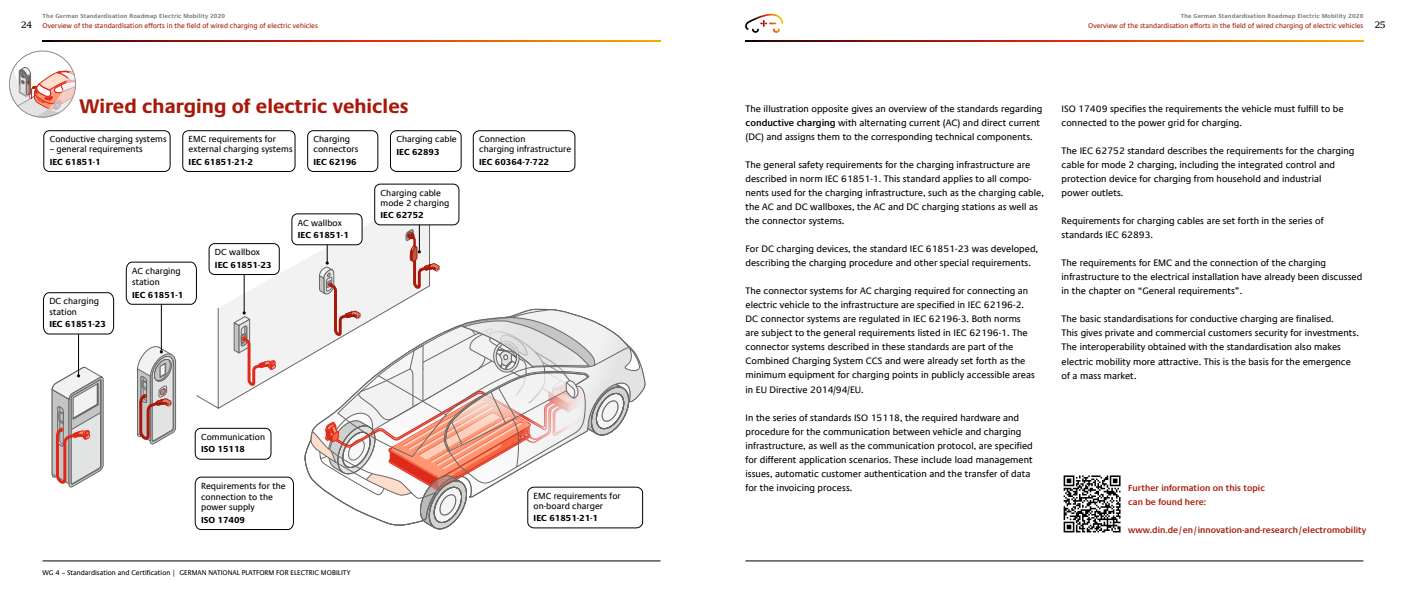
<style>
.page{position:relative;width:1406px;height:596px;background:#fff}
.page>*{position:absolute;margin:0;border:0;box-sizing:border-box;transform-origin:0 0}
.t1{font:700 20px "Praxis LT Pro";color:#a71a0b}
.t2{font:9.5px/14px "Praxis Com";color:#000}
.t3{font:9.5px "Demos Com";color:#000}
.t4{font:600 9px/14px "Praxis LT Pro";color:#a71a0b}
.t5{font:8.9px/9.9px "Praxis Com";color:#000}
.t6{font:700 8.9px "Praxis LT Pro";color:#000}
.t7{font:7px "Praxis Com";color:#a71a0b}
.t8{font:7px "Praxis Com";color:#000}
.t9{font:700 6px "Praxis LT Pro";letter-spacing:.025em;color:#818281}
.s1{font-family:"Praxis LT Pro";font-weight:600}
</style>
<div class="page">
<svg style="left:745px;top:14px;width:38px;height:19px"></svg>
<svg style="left:746px;top:41px;width:617px;height:1px"></svg>
<hr style="left:43px;top:560px;width:617px;height:1px;background:#000">
<svg style="left:43px;top:41px;width:617px;height:1px"></svg>
<hr style="left:746px;top:560px;width:617px;height:1px;background:#000">
<svg style="left:217px;top:214px;width:213px;height:195px"></svg>
<hr style="left:419px;top:187px;width:1px;height:65px;background:#000">
<div style="left:375px;top:184px;width:84px;height:41px;background:#fff;border-radius:6px"></div>
<div style="left:374px;top:184px;width:85px;height:41px;border:1px solid #000;border-radius:6px"></div>
<hr style="left:244px;top:259px;width:1px;height:54px;background:#000">
<svg style="left:233px;top:311px;width:57px;height:74px"></svg>
<hr style="left:161px;top:280px;width:1px;height:72px;background:#000">
<svg style="left:137px;top:346px;width:82px;height:98px"></svg>
<hr style="left:78px;top:334px;width:1px;height:41px;background:#000">
<svg style="left:51px;top:366px;width:53px;height:121px"></svg>
<svg style="left:43px;top:292px;width:71px;height:42px"></svg>
<svg style="left:125px;top:261px;width:72px;height:44px"></svg>
<div style="left:209px;top:243px;width:70px;height:31px;background:#fff;border-radius:6px"></div>
<div style="left:209px;top:243px;width:71px;height:32px;border:1px solid #000;border-radius:6px"></div>
<div style="left:390px;top:130px;width:72px;height:42px;border:1px solid #000;border-radius:6px"></div>
<div style="left:307px;top:130px;width:71px;height:42px;border:1px solid #000;border-radius:6px"></div>
<div style="left:292px;top:214px;width:70px;height:30px;background:#fff;border-radius:6px"></div>
<div style="left:292px;top:213px;width:70px;height:32px;border:1px solid #000;border-radius:6px"></div>
<div style="left:195px;top:428px;width:76px;height:31px;background:#fff;border-radius:6px"></div>
<div style="left:195px;top:427px;width:76px;height:32px;border:1px solid #000;border-radius:6px"></div>
<div style="left:43px;top:130px;width:127px;height:42px;border:1px solid #000;border-radius:6px"></div>
<svg style="left:194px;top:476px;width:100px;height:54px"></svg>
<svg style="left:304px;top:228px;width:339px;height:302px"></svg>
<div style="left:182px;top:130px;width:113px;height:42px;border:1px solid #000;border-radius:6px"></div>
<svg style="left:473px;top:130px;width:103px;height:42px"></svg>
<svg style="left:9px;top:51px;width:67px;height:66px"></svg>
<svg style="left:1063px;top:475px;width:58px;height:58px"></svg>
<svg style="left:1064px;top:475px;width:57px;height:57px"></svg>
<p class="t9" style="left:43px;top:13px;width:184px">The German Standardisation Roadmap Electric Mobility 2020</p>
<p class="t7" style="left:43px;top:22px;width:277px">Overview of the standardisation efforts in the field of wired charging of electric vehicles</p>
<p class="t9" style="left:1181px;top:13px;width:184px">The German Standardisation Roadmap Electric Mobility 2020</p>
<p class="t3" style="left:21px;top:20px;width:12px">24</p>
<p class="t7" style="left:1088px;top:22px;width:277px">Overview of the standardisation efforts in the field of wired charging of electric vehicles</p>
<p class="t3" style="left:1375px;top:20px;width:12px">25</p>
<h1 class="t1" style="left:79px;top:94px;width:331px">Wired charging of electric vehicles</h1>
<p class="t2" style="left:746px;top:102px;width:298px">The illustration opposite gives an overview of the standards regarding <span class="s1">conductive charging</span> with alternating current (AC) and direct current (DC) and assigns them to the corresponding technical components.</p>
<p class="t2" style="left:746px;top:158px;width:300px">The general safety requirements for the charging infrastructure are described in norm IEC 61851-1. This standard applies to all compo&shy;nents used for the charging infrastructure, such as the charging cable, the AC and DC wallboxes, the AC and DC charging stations as well as the connector systems.</p>
<p class="t2" style="left:746px;top:242px;width:294px">For DC charging devices, the standard IEC 61851-23 was developed, describing the charging procedure and other special requirements.</p>
<p class="t2" style="left:746px;top:284px;width:291px">The connector systems for AC charging required for connecting an electric vehicle to the infrastructure are specified in IEC 62196-2.<br>DC connector systems are regulated in IEC 62196-3. Both norms are subject to the general requirements listed in IEC 62196-1. The connector systems described in these standards are part of the Combined Charging System CCS and were already set forth as the minimum equipment for charging points in publicly accessible areas in EU Directive 2014/94/EU.</p>
<p class="t2" style="left:746px;top:410px;width:289px">In the series of standards ISO 15118, the required hardware and procedure for the communication between vehicle and charging infrastructure, as well as the communication protocol, are specified for different application scenarios. These include load management issues, automatic customer authentication and the transfer of data for the invoicing process.</p>
<p class="t5" style="left:189px;top:134px;width:106px">EMC requirements for external charging systems</p>
<p class="t6" style="left:189px;top:156px;width:66px">IEC 61851-21-2</p>
<p class="t5" style="left:50px;top:134px;width:118px">Conductive charging systems</p>
<p class="t5" style="left:50px;top:144px;width:95px">– general requirements</p>
<p class="t6" style="left:50px;top:156px;width:53px">IEC 61851-1</p>
<p class="t5" style="left:314px;top:134px;width:46px">Charging connectors</p>
<p class="t6" style="left:314px;top:156px;width:45px">IEC 62196</p>
<p class="t5" style="left:396px;top:134px;width:62px">Charging cable</p>
<p class="t6" style="left:396px;top:146px;width:45px">IEC 62893</p>
<p class="t5" style="left:479px;top:134px;width:94px">Connection<br>charging infrastructure</p>
<p class="t6" style="left:479px;top:156px;width:71px">IEC 60364-7-722</p>
<p class="t5" style="left:381px;top:188px;width:70px">Charging cable mode 2 charging</p>
<p class="t6" style="left:381px;top:210px;width:45px">IEC 62752</p>
<p class="t5" style="left:298px;top:217px;width:46px">AC wallbox</p>
<p class="t6" style="left:298px;top:229px;width:53px">IEC 61851-1</p>
<p class="t5" style="left:215px;top:247px;width:47px">DC wallbox</p>
<p class="t6" style="left:215px;top:259px;width:58px">IEC 61851-23</p>
<p class="t5" style="left:132px;top:266px;width:50px;line-height:10.7px">AC charging station</p>
<p class="t6" style="left:132px;top:289px;width:53px">IEC 61851-1</p>
<p class="t5" style="left:49px;top:295px;width:51px;line-height:10.7px">DC charging station</p>
<p class="t6" style="left:49px;top:319px;width:58px">IEC 61851-23</p>
<p class="t5" style="left:201px;top:432px;width:66px">Communication</p>
<p class="t6" style="left:201px;top:444px;width:45px">ISO 15118</p>
<p class="t5" style="left:201px;top:480px;width:86px;line-height:10.7px">Requirements for the connection to the power supply</p>
<p class="t6" style="left:201px;top:514px;width:45px">ISO 17409</p>
<p class="t5" style="left:534px;top:490px;width:89px">EMC requirements for on-board charger</p>
<p class="t6" style="left:534px;top:512px;width:66px">IEC 61851-21-1</p>
<p class="t8" style="left:43px;top:568px;width:309px">WG 4 – Standardisation and Certification | German National Platform for Electric M obility</p>
<p class="t2" style="left:1062px;top:102px;width:284px">ISO 17409 specifies the requirements the vehicle must fulfill to be connected to the power grid for charging.</p>
<p class="t2" style="left:1062px;top:144px;width:294px">The IEC 62752 standard describes the requirements for the charging cable for mode 2 charging, including the integrated control and protection device for charging from household and industrial<br>power outlets.</p>
<p class="t2" style="left:1062px;top:214px;width:264px">Requirements for charging cables are set forth in the series of standards IEC 62893.</p>
<p class="t2" style="left:1062px;top:256px;width:302px">The requirements for EMC and the connection of the charging infrastructure to the electrical installation have already been discussed in the chapter on “General requirements”.</p>
<p class="t2" style="left:1062px;top:312px;width:299px">The basic standardisations for conductive charging are finalised.<br>This gives private and commercial customers security for investments.<br>The interoperability obtained with the standardisation also makes electric mobility more attractive. This is the basis for the emergence of a mass market.</p>
<p class="t4" style="left:1128px;top:480px;width:138px">Further information on this topic can be found here:</p>
<p class="t4" style="left:1128px;top:522px;width:240px">www.din.de/en/innovation-and-research/electromobility</p>
</div>
